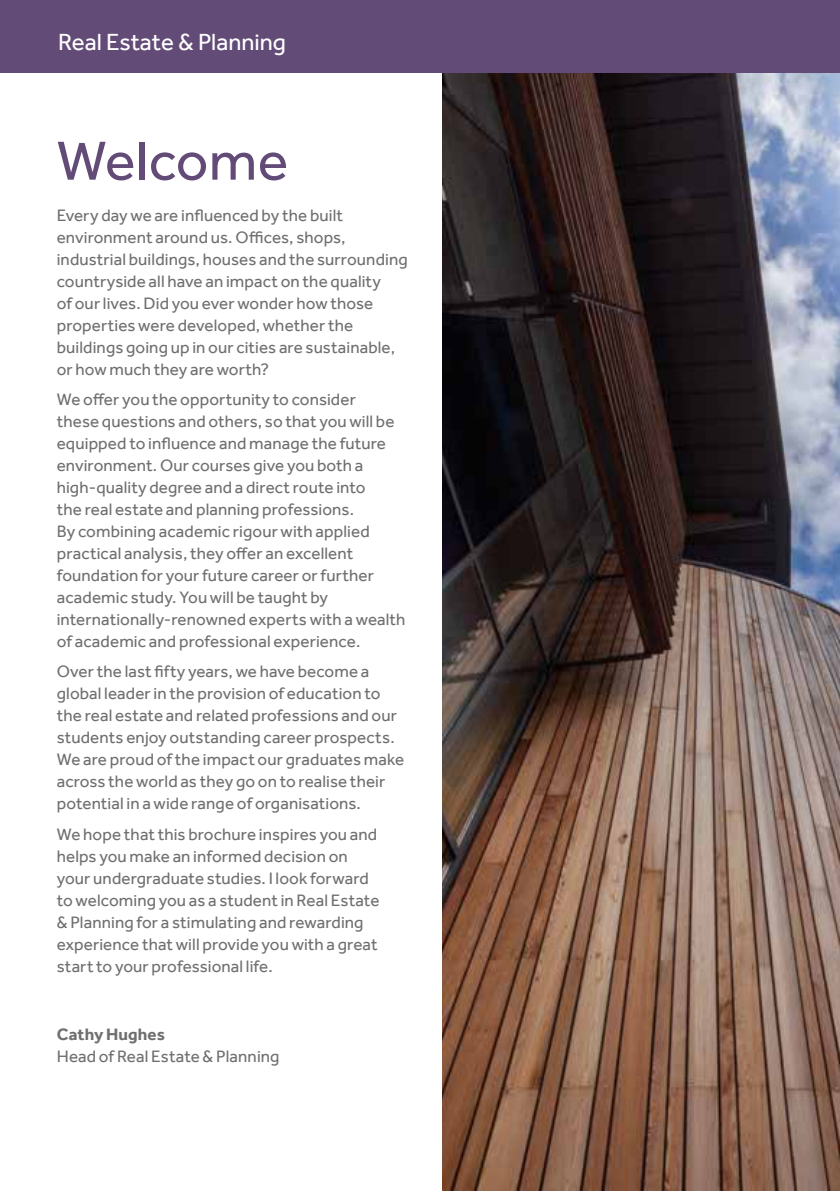
<style>
.page{position:relative;width:840px;height:1191px;background:#fff}
.page>*{position:absolute;margin:0;border:0;box-sizing:border-box;transform-origin:0 0}
.t1{font:56.8px "Effra";letter-spacing:.01em;color:#634b78}
.t2{font:24px "Effra";color:#fff}
.t3{font:17px/22px "Effra";letter-spacing:.005em;color:#706f6f}
.t4{font:700 17px "Effra";letter-spacing:.005em;color:#706f6f}
</style>
<div class="page">
<img style="left:442px;top:73px;width:397px;height:1118px">
<div style="left:0;top:0;width:839px;height:73px;background:#634b78"></div>
<h2 class="t2" style="left:58px;top:27px;width:229px">Real Estate &amp; Planning</h2>
<h1 class="t1" style="left:57px;top:125px;width:233px">Welcome</h1>
<p class="t3" style="left:57px;top:204px;width:352px">Every day we are influenced by the built environment around us. Offices, shops, industrial buildings, houses and the surrounding countryside all have an impact on the quality<br>of our lives. Did you ever wonder how those properties were developed, whether the buildings going up in our cities are sustainable, or how much they are worth?</p>
<p class="t3" style="left:57px;top:388px;width:350px">We offer you the opportunity to consider<br>these questions and others, so that you will be equipped to influence and manage the future environment. Our courses give you both a high-quality degree and a direct route into<br>the real estate and planning professions.<br>By combining academic rigour with applied practical analysis, they offer an excellent foundation for your future career or further academic study. You will be taught by internationally-renowned experts with a wealth of academic and professional experience.</p>
<p class="t3" style="left:57px;top:660px;width:349px">Over the last fifty years, we have become a global leader in the provision of education to the real estate and related professions and our students enjoy outstanding career prospects.<br>We are proud of the impact our graduates make across the world as they go on to realise their potential in a wide range of organisations.</p>
<p class="t3" style="left:57px;top:822px;width:324px">We hope that this brochure inspires you and helps you make an informed decision on your undergraduate studies. I look forward to welcoming you as a student in Real Estate &amp; Planning for a stimulating and rewarding experience that will provide you with a great start to your professional life.</p>
<p class="t4" style="left:57px;top:1023px;width:110px">Cathy Hughes</p>
<p class="t3" style="left:57px;top:1044px;width:224px">Head of Real Estate &amp; Planning</p>
</div>
